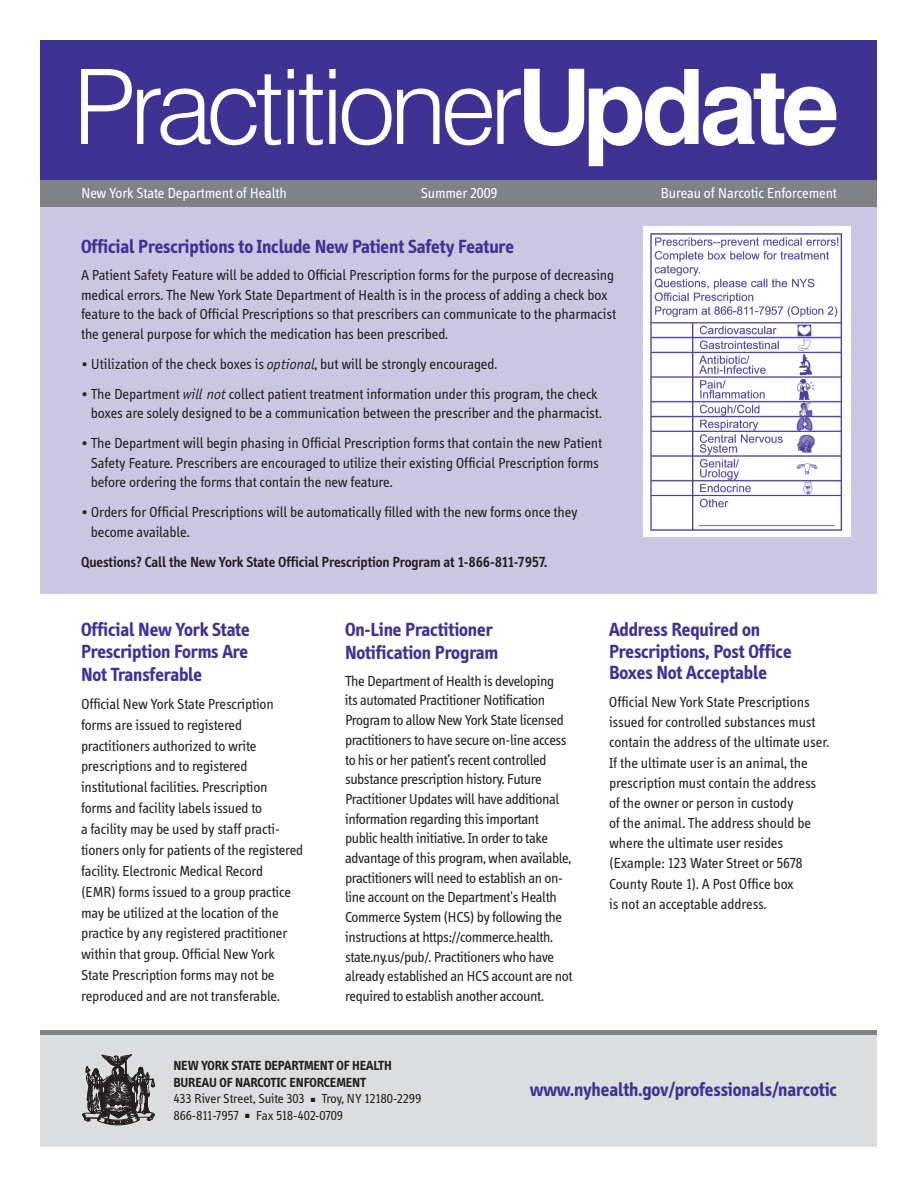
<style>
.page{position:relative;width:918px;height:1188px;background:#fff}
.page>*{position:absolute;margin:0;border:0;box-sizing:border-box;transform-origin:0 0}
.t1{font:300 104.25px "Swiss 721 BT";letter-spacing:-.055em;color:#fff}
.t2{font:700 19.5px "Info";color:#3f3293}
.t3{font:15px/19.6px "Info";letter-spacing:-.005em;color:#231f20}
.t4{font:600 15px "Info";color:#231f20}
.t5{font:15px "Info";color:#fff}
.t6{font:700 13.5px "Info";color:#231f20}
.t7{font:13.5px "Info";color:#231f20}
.t8{font:13.5px "Info";letter-spacing:-.02em;color:#231f20}
.s1{font-weight:700}
.s2{font-family:"Officina Sans";font-style:italic;font-size:14.7px}
</style>
<div class="page">
<div style="left:40px;top:207px;width:838px;height:387px;background:#cbc6e2"></div>
<div style="left:40px;top:40px;width:838px;height:140px;background:#3f3293"></div>
<div style="left:40px;top:1030px;width:838px;height:118px;background:#dcdddf"></div>
<div style="left:40px;top:180px;width:838px;height:27px;background:#808285"></div>
<div style="left:40px;top:1030px;width:838px;height:5px;background:#808285"></div>
<svg style="left:82px;top:1054px;width:73px;height:71px"></svg>
<img style="left:644px;top:226px;width:206px;height:311px">
<h1 class="t1" style="left:73px;top:69px;width:768px">Practitioner<span class="s1">Update</span></h1>
<p class="t5" style="left:81px;top:187px;width:207px">New York State Department of Health</p>
<p class="t5" style="left:421px;top:187px;width:78px">Summer 2009</p>
<p class="t5" style="left:661px;top:187px;width:178px">Bureau of Narcotic Enforcement</p>
<h3 class="t2" style="left:81px;top:239px;width:434px">Official Prescriptions to Include New Patient Safety Feature</h3>
<p class="t3" style="left:81px;top:267px;width:537px">A Patient Safety Feature will be added to Official Prescription forms for the purpose of decreasing medical errors. The New York State Department of Health is in the process of adding a check box feature to the back of Official Prescriptions so that prescribers can communicate to the pharmacist the general purpose for which the medication has been prescribed.</p>
<p class="t3" style="left:81px;top:355px;width:418px">• Utilization of the check boxes is <span class="s2">optional</span>, but will be strongly encouraged.</p>
<p class="t3" style="left:91px;top:385px;width:513px;text-indent:-10px">• The Department <span class="s2">will not</span> collect patient treatment information under this program, the check boxes are solely designed to be a communication between the prescriber and the pharmacist.</p>
<p class="t3" style="left:91px;top:435px;width:513px;text-indent:-10px">• The Department will begin phasing in Official Prescription forms that contain the new Patient<br>Safety Feature. Prescribers are encouraged to utilize their existing Official Prescription forms before ordering the forms that contain the new feature.</p>
<p class="t3" style="left:91px;top:504px;width:488px;text-indent:-10px">• Orders for Official Prescriptions will be automatically filled with the new forms once they become available.</p>
<p class="t4" style="left:81px;top:556px;width:467px">Questions? Call the New York State Official Prescription Program at 1-866-811-7957.</p>
<p class="t2" style="left:81px;top:622px;width:170px">Official New York State</p>
<p class="t2" style="left:345px;top:622px;width:149px">On-Line Practitioner</p>
<p class="t2" style="left:609px;top:622px;width:152px">Address Required on</p>
<p class="t2" style="left:81px;top:644px;width:169px">Prescription Forms Are</p>
<p class="t2" style="left:345px;top:645px;width:155px">Notification Program</p>
<p class="t2" style="left:609px;top:644px;width:184px">Prescriptions, Post Office</p>
<p class="t2" style="left:81px;top:667px;width:123px">Not Transferable</p>
<p class="t3" style="left:345px;top:672px;width:210px">The Department of Health is developing</p>
<p class="t2" style="left:609px;top:665px;width:160px">Boxes Not Acceptable</p>
<p class="t3" style="left:81px;top:695px;width:194px">Official New York State Prescription</p>
<p class="t3" style="left:345px;top:692px;width:202px">its automated Practitioner Notification</p>
<p class="t3" style="left:609px;top:693px;width:202px">Official New York State Prescriptions</p>
<p class="t3" style="left:81px;top:716px;width:163px">forms are issued to registered</p>
<p class="t3" style="left:345px;top:711px;width:220px">Program to allow New York State licensed</p>
<p class="t3" style="left:609px;top:713px;width:208px">issued for controlled substances must</p>
<p class="t3" style="left:81px;top:736px;width:224px;line-height:20.9px">practitioners authorized to write prescriptions and to registered institutional facilities. Prescription<br>forms and facility labels issued to<br>a facility may be used by staff practi&shy;tioners only for patients of the registered facility. Electronic Medical Record<br>(EMR) forms issued to a group practice may be utilized at the location of the</p>
<p class="t3" style="left:345px;top:731px;width:228px">practitioners to have secure on-line access to his or her patient’s recent controlled substance prescription history. Future Practitioner Updates will have additional information regarding this important public health initiative. In order to take advantage of this program, when available, practitioners will need to establish an on&shy;line account on the Department's Health Commerce System (HCS) by following the</p>
<p class="t3" style="left:609px;top:733px;width:222px;line-height:20.2px">contain the address of the ultimate user.<br>If the ultimate user is an animal, the prescription must contain the address of the owner or person in custody<br>of the animal. The address should be where the ultimate user resides (Example: 123 Water Street or 5678<br>County Route 1). A Post Office box<br>is not an acceptable address.</p>
<p class="t3" style="left:81px;top:925px;width:208px">practice by any registered practitioner</p>
<p class="t3" style="left:345px;top:928px;width:209px">instructions at https://commerce.health.</p>
<p class="t3" style="left:81px;top:946px;width:195px">within that group. Official New York</p>
<p class="t3" style="left:345px;top:948px;width:211px">state.ny.us/pub/. Practitioners who have</p>
<p class="t3" style="left:81px;top:966px;width:195px">State Prescription forms may not be</p>
<p class="t3" style="left:345px;top:968px;width:229px">already established an HCS account are not</p>
<p class="t3" style="left:81px;top:987px;width:200px">reproduced and are not transferable.</p>
<p class="t3" style="left:345px;top:987px;width:200px">required to establish another account.</p>
<p class="t6" style="left:173px;top:1061px;width:220px">NEW YORK STATE DEPARTMENT OF HEALTH</p>
<h5 class="t6" style="left:173px;top:1077px;width:194px">BUREAU OF NARCOTIC ENFORCEMENT</h5>
<h3 class="t2" style="left:530px;top:1082px;width:309px">www.nyhealth.gov/professionals/narcotic</h3>
<p class="t7" style="left:173px;top:1094px;width:133px">433 River Street, Suite 303</p>
<p class="t7" style="left:311px;top:1094px;width:112px">■ Troy, NY 12180-2299</p>
<p class="t8" style="left:173px;top:1110px;width:67px">866-811-7957</p>
<p class="t7" style="left:245px;top:1110px;width:99px">■ Fax 518-402-0709</p>
</div>
